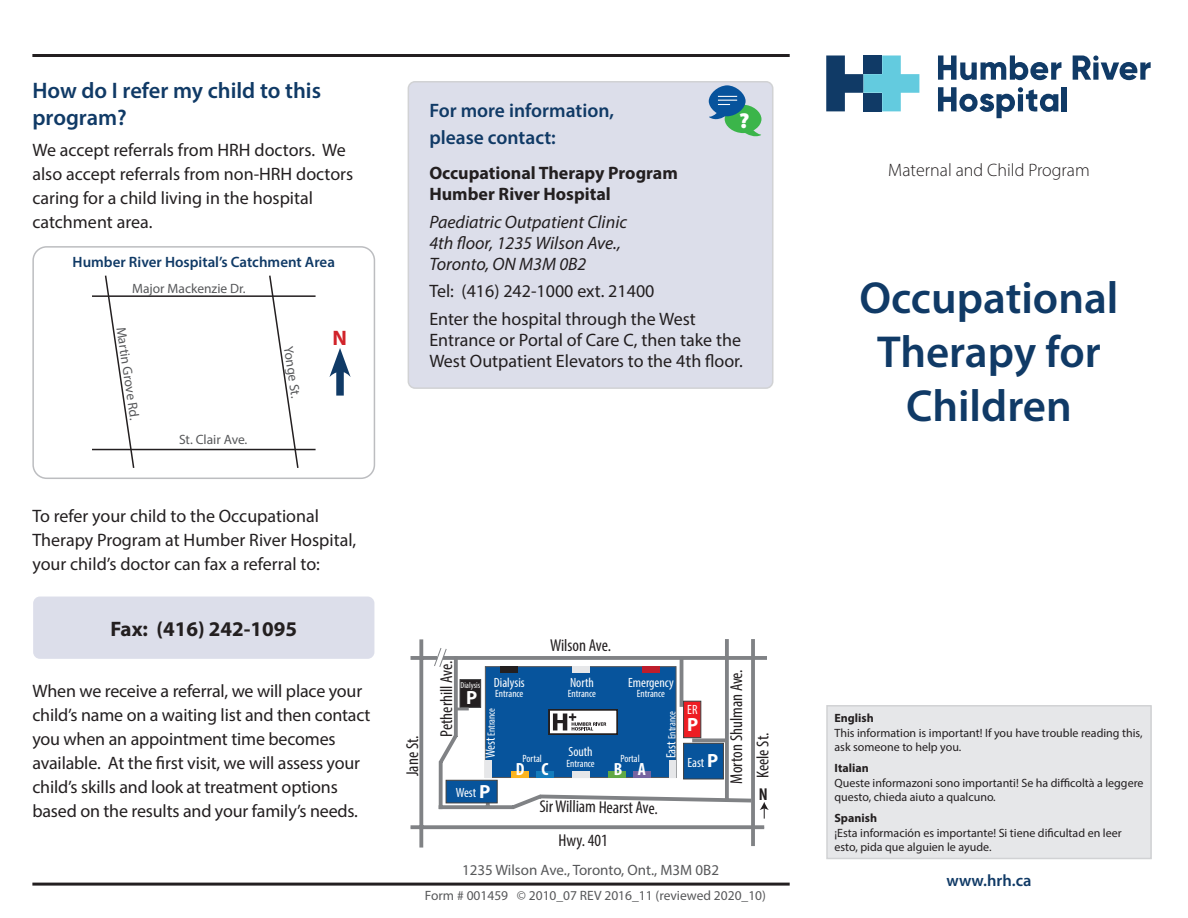
<style>
.page{position:relative;width:1188px;height:918px;background:#fff}
.page>*{position:absolute;margin:0;border:0;box-sizing:border-box;transform-origin:0 0}
.t1{font:600 45px/54px "Myriad Pro";color:#103a66;text-align:center}
.Subheading{font:600 22.5px/27px "Myriad Pro";color:#103a66}
.Body_Text{font:700 21px "Myriad Pro";color:#231f20}
.t2{font:700 21px "Myriad Pro";color:#d1232a}
.t3{font:600 19.5px/27px "Myriad Pro";color:#103a66}
.t4{font:700 19.2px "Myriad Pro";color:#fff}
.Body_Text-2{font:18px/24px "Myriad Pro";letter-spacing:-.005em;color:#231f20}
.t5{font:italic 18px/21px "Myriad Pro";color:#231f20}
.t6{font:700 18px/21px "Myriad Pro";color:#231f20}
.t7{font:300 18px "Myriad Pro";color:#231f20}
.t8{font:700 condensed 17.7px "Myriad Pro";color:#fff}
.t9{font:condensed 17.25px "Myriad Pro";color:#231f20}
.t10{font:700 condensed 17.25px "Myriad Pro";color:#231f20}
.t11{font:600 16.5px "Myriad Pro";color:#103a66}
.t12{font:15px "Myriad Pro";color:#57585a}
.t13{font:600 15px "Myriad Pro";color:#103a66}
.t14{font:13.5px "Myriad Pro";color:#57585a}
.t15{font:condensed 13.35px "Myriad Pro";color:#fff}
.t16{font:12px/14.4px "Myriad Pro";color:#231f20}
.t17{font:700 12px "Myriad Pro";color:#231f20}
.t18{font:condensed 10.5px "Myriad Pro";color:#fff}
.t19{font:condensed 8.7px "Myriad Pro";color:#fff}
.s1{font-size:13.35px}
</style>
<div class="page">
<hr style="left:32px;top:54px;width:758px;height:3px;background:#231f20">
<svg style="left:938px;top:56px;width:123px;height:24px"></svg>
<svg style="left:1073px;top:56px;width:78px;height:24px"></svg>
<div style="left:1061px;top:87px;width:6px;height:24px;background:#103a66"></div>
<svg style="left:938px;top:87px;width:120px;height:31px"></svg>
<svg style="left:826px;top:55px;width:93px;height:56px"></svg>
<div style="left:827px;top:706px;width:324px;height:152px;background:#e6e7e9"></div>
<div style="left:826px;top:705px;width:326px;height:154px;border:2px solid #d1d2d4"></div>
<hr style="left:32px;top:883px;width:758px;height:3px;background:#231f20">
<div style="left:33px;top:597px;width:341px;height:62px;background:#dcdeea;border-radius:7px"></div>
<div style="left:408px;top:82px;width:365px;height:306px;background:#dcdeea;border-radius:7px"></div>
<div style="left:408px;top:81px;width:365px;height:308px;border:2px solid #d1d2d4;border-radius:7px"></div>
<svg style="left:411px;top:825px;width:353px;height:4px"></svg>
<svg style="left:419px;top:639px;width:4px;height:209px"></svg>
<svg style="left:411px;top:656px;width:22px;height:4px"></svg>
<svg style="left:755px;top:656px;width:12px;height:4px"></svg>
<svg style="left:435px;top:639px;width:316px;height:171px"></svg>
<div style="left:683px;top:743px;width:41px;height:36px;background:#07549c;border:1px solid #3e3e3f"></div>
<div style="left:446px;top:780px;width:52px;height:23px;background:#07549c;border:1px solid #3e3e3f"></div>
<svg style="left:760px;top:802px;width:9px;height:17px"></svg>
<div style="left:485px;top:666px;width:192px;height:112px;background:#07549c;border:1px solid #57585a"></div>
<div style="left:501px;top:666px;width:17px;height:7px;background:#231f20"></div>
<div style="left:572px;top:666px;width:17px;height:7px;background:#e6e7e9"></div>
<div style="left:642px;top:666px;width:18px;height:7px;background:#be1d2c"></div>
<div style="left:486px;top:761px;width:6px;height:17px;background:#e6e7e9"></div>
<div style="left:512px;top:771px;width:17px;height:7px;background:#fbb41f"></div>
<div style="left:537px;top:771px;width:17px;height:7px;background:#137cbc"></div>
<div style="left:572px;top:771px;width:17px;height:7px;background:#e6e7e9"></div>
<div style="left:609px;top:771px;width:17px;height:7px;background:#61a844"></div>
<div style="left:633px;top:771px;width:17px;height:7px;background:#7764a0"></div>
<div style="left:669px;top:761px;width:7px;height:17px;background:#e6e7e9"></div>
<div style="left:549px;top:709px;width:68px;height:25px;background:#fff"></div>
<div style="left:549px;top:709px;width:69px;height:26px;border:2px solid #231f20"></div>
<svg style="left:553px;top:713px;width:53px;height:18px"></svg>
<svg style="left:751px;top:639px;width:4px;height:207px"></svg>
<div style="left:683px;top:701px;width:18px;height:37px;background:#ee1d23;border:1px solid #3e3e3f"></div>
<div style="left:460px;top:679px;width:21px;height:29px;background:#231f20;border:1px solid #3e3e3f"></div>
<svg style="left:456px;top:708px;width:13px;height:2px"></svg>
<div style="left:32px;top:246px;width:343px;height:233px;border:2px solid #bcbdc0;border-radius:14px"></div>
<hr style="left:92px;top:295px;width:224px;height:2px;background:#231f20">
<svg style="left:104px;top:275px;width:31px;height:193px"></svg>
<svg style="left:268px;top:275px;width:32px;height:193px"></svg>
<hr style="left:92px;top:449px;width:224px;height:1px;background:#231f20">
<div style="left:336px;top:365px;width:8px;height:31px;background:#103a66"></div>
<svg style="left:329px;top:348px;width:22px;height:29px"></svg>
<svg style="left:709px;top:85px;width:37px;height:31px"></svg>
<svg style="left:709px;top:96px;width:52px;height:40px"></svg>
<p class="Subheading" style="left:32px;top:76px;width:290px">How do I refer my child to this program?</p>
<p class="Body_Text-2" style="left:32px;top:137px;width:322px">We accept referrals from HRH doctors. We also accept referrals from non-HRH doctors caring for a child living in the hospital catchment area.</p>
<p class="t13" style="left:73px;top:252px;width:264px">Humber River Hospital’s Catchment Area</p>
<p class="t14" style="left:132px;top:280px;width:115px">Major Mackenzie Dr.</p>
<p class="t14" style="left:129px;top:326px;width:96px;rotate:81deg">Martin Grove Rd.</p>
<p class="t2" style="left:332px;top:325px;width:16px">N</p>
<p class="t14" style="left:296px;top:345px;width:54px;rotate:81deg">Yonge St.</p>
<p class="t14" style="left:179px;top:432px;width:70px">St. Clair Ave.</p>
<p class="Body_Text-2" style="left:32px;top:504px;width:325px">To refer your child to the Occupational<br>Therapy Program at Humber River Hospital, your child’s doctor can fax a referral to:</p>
<p class="Body_Text" style="left:110px;top:615px;width:188px">Fax: (416) 242-1095</p>
<p class="Body_Text-2" style="left:32px;top:679px;width:340px">When we receive a referral, we will place your child’s name on a waiting list and then contact you when an appointment time becomes available. At the first visit, we will assess your child’s skills and look at treatment options based on the results and your family’s needs.</p>
<p class="t3" style="left:429px;top:97px;width:186px">For more information, please contact:</p>
<p class="t6" style="left:429px;top:162px;width:250px">Occupational Therapy Program<br>Humber River Hospital</p>
<p class="t5" style="left:429px;top:211px;width:199px">Paediatric Outpatient Clinic<br>4th floor, 1235 Wilson Ave.,<br>Toronto, ON M3M 0B2</p>
<p class="Body_Text-2" style="left:429px;top:279px;width:227px">Tel: (416) 242-1000 ext. 21400</p>
<p class="Body_Text-2" style="left:429px;top:308px;width:315px;line-height:21px">Enter the hospital through the West<br>Entrance or Portal of Care C, then take the<br>West Outpatient Elevators to the 4th floor.</p>
<p class="t9" style="left:402px;top:776px;width:42px;rotate:-90deg">Jane St.</p>
<p class="t9" style="left:436px;top:737px;width:78px;rotate:-90deg">Petherhill Ave.</p>
<p class="t19" style="left:461px;top:680px;width:21px">Dialysis</p>
<p class="t4" style="left:466px;top:685px;width:13px">P</p>
<p class="t15" style="left:494px;top:674px;width:32px">Dialysis</p>
<p class="t18" style="left:495px;top:687px;width:30px">Entrance</p>
<p class="t9" style="left:550px;top:635px;width:62px">Wilson Ave.</p>
<p class="t15" style="left:570px;top:674px;width:25px">North</p>
<p class="t18" style="left:568px;top:687px;width:30px">Entrance</p>
<p class="t15" style="left:628px;top:674px;width:47px">Emergency</p>
<p class="t18" style="left:637px;top:687px;width:30px">Entrance</p>
<p class="t18" style="left:485px;top:758px;width:52px;rotate:-90deg"><span class="s1">West</span> Entrance</p>
<p class="t18" style="left:666px;top:758px;width:49px;rotate:-90deg"><span class="s1">East</span> Entrance</p>
<p class="t8" style="left:516px;top:758px;width:34px">D C</p>
<p class="t8" style="left:614px;top:758px;width:34px">B A</p>
<p class="t15" style="left:569px;top:744px;width:26px">South</p>
<p class="t18" style="left:567px;top:757px;width:30px">Entrance</p>
<p class="t18" style="left:523px;top:753px;width:21px">Portal</p>
<p class="t18" style="left:620px;top:753px;width:21px">Portal</p>
<p class="t15" style="left:456px;top:785px;width:22px">West</p>
<p class="t9" style="left:540px;top:796px;width:120px;rotate:1deg">Sir William Hearst Ave.</p>
<p class="t9" style="left:558px;top:830px;width:51px">Hwy. 401</p>
<p class="t15" style="left:687px;top:702px;width:12px">ER</p>
<p class="t4" style="left:687px;top:712px;width:13px">P</p>
<p class="t4" style="left:707px;top:748px;width:13px">P</p>
<p class="t15" style="left:687px;top:754px;width:18px">East</p>
<p class="t12" style="left:462px;top:861px;width:258px">1235 Wilson Ave., Toronto, Ont., M3M 0B2</p>
<p class="t9" style="left:726px;top:784px;width:116px;rotate:-90deg">Morton Shulman Ave.</p>
<p class="t9" style="left:752px;top:778px;width:47px;rotate:-90deg">Keele St.</p>
<p class="t10" style="left:759px;top:783px;width:10px">N</p>
<p class="t14" style="left:425px;top:887px;width:343px">Form # 001459 © 2010_07 REV 2016_11 (reviewed 2020_10)</p>
<p class="t7" style="left:888px;top:159px;width:203px">Maternal and Child Program</p>
<p class="t1" style="left:859px;top:269px;width:261px">Occupational<br>Therapy for<br>Children</p>
<p class="t17" style="left:835px;top:710px;width:41px">English</p>
<p class="t16" style="left:835px;top:725px;width:310px">This information is important! If you have trouble reading this, ask someone to help you.</p>
<p class="t17" style="left:835px;top:760px;width:36px">Italian</p>
<p class="t16" style="left:835px;top:775px;width:311px">Queste informazoni sono importanti! Se ha difficoltà a leggere questo, chieda aiuto a qualcuno.</p>
<p class="t17" style="left:835px;top:810px;width:44px">Spanish</p>
<p class="t16" style="left:835px;top:825px;width:289px">¡Esta información es importante! Si tiene dificultad en leer esto, pida que alguien le ayude.</p>
<p class="t11" style="left:946px;top:870px;width:87px">www.hrh.ca</p>
</div>
